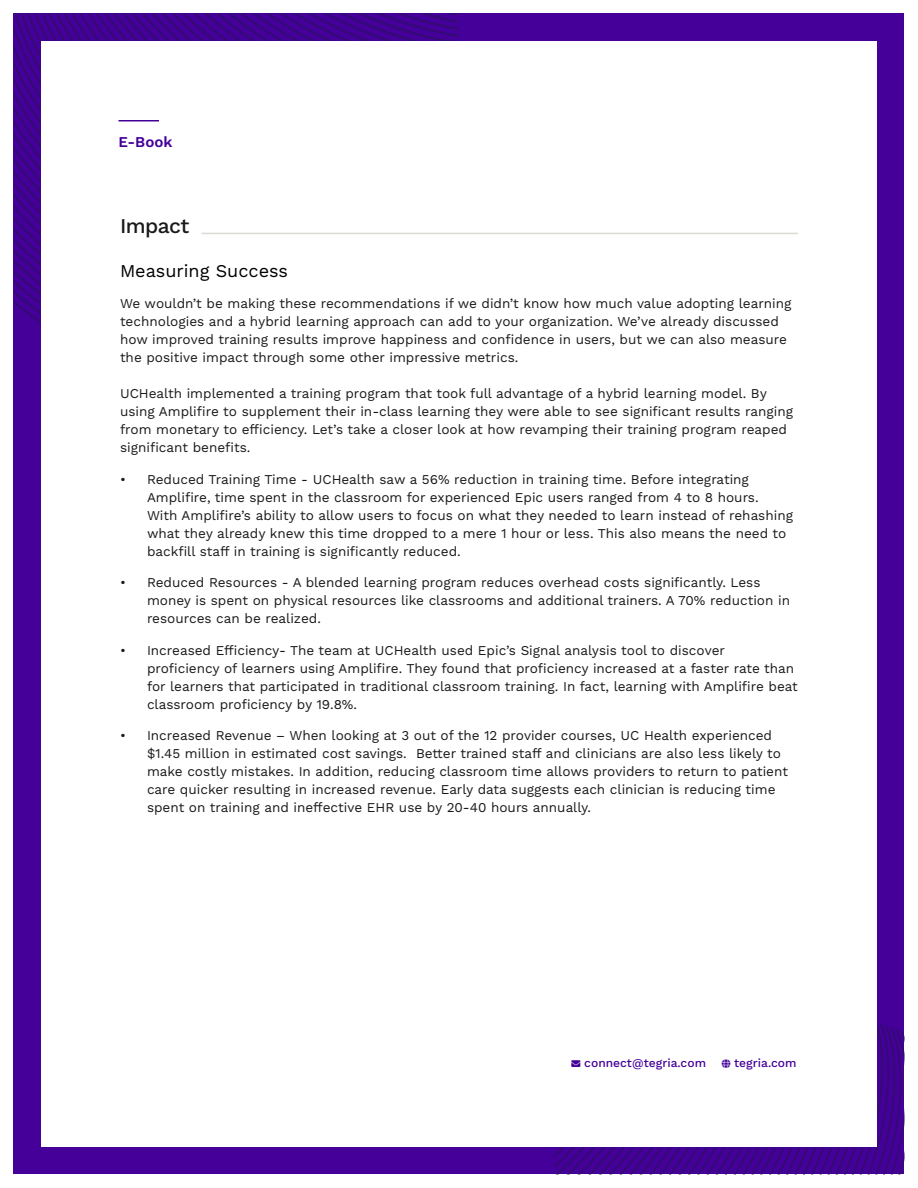
<style>
.page{position:relative;width:918px;height:1188px;background:#fff}
.page>*{position:absolute;margin:0;border:0;box-sizing:border-box;transform-origin:0 0}
.t1{font:500 21px "Work Sans";letter-spacing:-.025em;color:#19191b}
.t2{font:18px "Work Sans";color:#000}
.t3{font:600 15px "Work Sans";color:#409}
.t4{font:13.5px/18px "Work Sans";color:#19191b}
.t5{font:500 12px "Work Sans";color:#409}
</style>
<div class="page">
<div style="left:14px;top:14px;width:890px;height:1160px;background:#409"></div>
<svg style="left:14px;top:14px;width:444px;height:309px"></svg>
<svg style="left:554px;top:1023px;width:350px;height:151px"></svg>
<div style="left:41px;top:41px;width:836px;height:1106px;background:#fff"></div>
<hr style="left:118px;top:120px;width:41px;height:2px;background:#409">
<hr style="left:202px;top:233px;width:596px;height:1px;background:#d9d9d6">
<p class="t3" style="left:118px;top:133px;width:56px">E-Book</p>
<p class="t1" style="left:120px;top:214px;width:71px">Impact</p>
<p class="t2" style="left:120px;top:260px;width:170px">Measuring Success</p>
<p class="t4" style="left:120px;top:295px;width:673px">We wouldn’t be making these recommendations if we didn’t know how much value adopting learning technologies and a hybrid learning approach can add to your organization. We’ve already discussed how improved training results improve happiness and confidence in users, but we can also measure the positive impact through some other impressive metrics.</p>
<p class="t4" style="left:120px;top:385px;width:675px">UCHealth implemented a training program that took full advantage of a hybrid learning model. By using Amplifire to supplement their in-class learning they were able to see significant results ranging from monetary to efficiency. Let’s take a closer look at how revamping their training program reaped significant benefits.</p>
<p class="t4" style="left:147px;top:471px;width:648px;text-indent:-27px">• Reduced Training Time - UCHealth saw a 56% reduction in training time. Before integrating Amplifire, time spent in the classroom for experienced Epic users ranged from 4 to 8 hours.<br>With Amplifire’s ability to allow users to focus on what they needed to learn instead of rehashing what they already knew this time dropped to a mere 1 hour or less. This also means the need to backfill staff in training is significantly reduced.</p>
<p class="t4" style="left:147px;top:574px;width:645px;text-indent:-27px">• Reduced Resources - A blended learning program reduces overhead costs significantly. Less money is spent on physical resources like classrooms and additional trainers. A 70% reduction in resources can be realized.</p>
<p class="t4" style="left:147px;top:642px;width:652px;text-indent:-27px">• Increased Efficiency- The team at UCHealth used Epic’s Signal analysis tool to discover proficiency of learners using Amplifire. They found that proficiency increased at a faster rate than for learners that participated in traditional classroom training. In fact, learning with Amplifire beat classroom proficiency by 19.8%.</p>
<p class="t4" style="left:147px;top:727px;width:643px;text-indent:-27px">• Increased Revenue – When looking at 3 out of the 12 provider courses, UC Health experienced $1.45 million in estimated cost savings. Better trained staff and clinicians are also less likely to make costly mistakes. In addition, reducing classroom time allows providers to return to patient care quicker resulting in increased revenue. Early data suggests each clinician is reducing time spent on training and ineffective EHR use by 20-40 hours annually.</p>
<p class="t5" style="left:571px;top:1055px;width:136px">→ connect@tegria.com</p>
<p class="t5" style="left:734px;top:1055px;width:64px">tegria.com</p>
</div>
